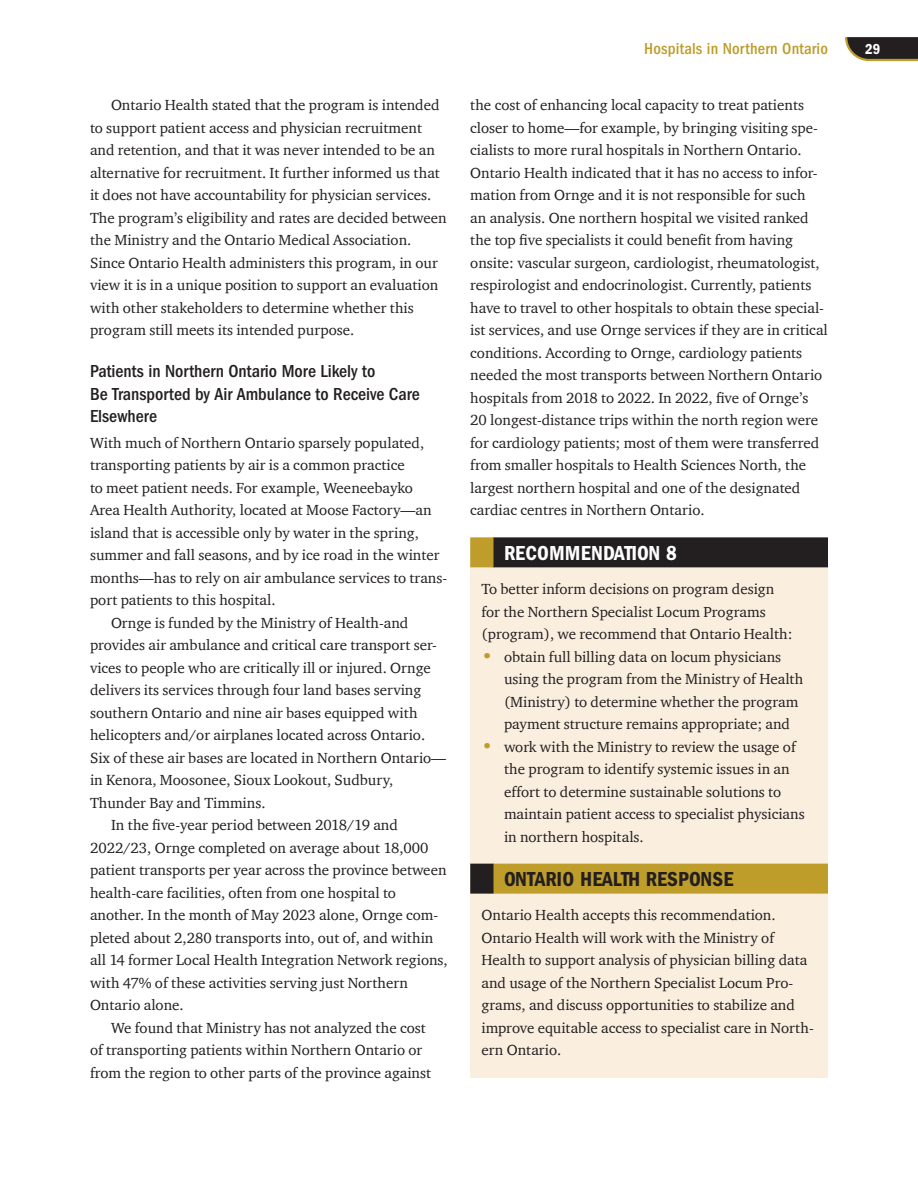
<style>
.page{position:relative;width:918px;height:1188px;background:#fff}
.page>*{position:absolute;margin:0;border:0;box-sizing:border-box;transform-origin:0 0}
.Response_head{font:21px "Franklin Gothic LT Pro Cn Dm";letter-spacing:-.01em;color:#231f20}
.Recommend_head{font:21px "Franklin Gothic LT Pro Cn Dm";letter-spacing:.01em;color:#fff}
.Head_5{font:500 condensed 18px/22.5px "Franklin Gothic LT Pro";color:#231f20}
.t1{font:500 condensed 16.5px "Franklin Gothic LT Pro";letter-spacing:.01em;color:#be9d2a}
.Body_text{font:15px/22.5px "Charter ITC";color:#231f20}
.Recommend_Response_f{font:15px/22.5px "Charter ITC";color:#231f20}
.Body_first{font:15px/22.5px "Charter ITC";color:#231f20}
.Rec_Resp_bullet_poin{font:15px/22.5px "Charter ITC";color:#231f20}
.t2{font:15px "Franklin Gothic LT Pro Cn Dm";color:#fff}
.s1{font-size:19.5px;color:#be9d2a}
</style>
<div class="page">
<svg style="left:845px;top:37px;width:73px;height:25px;background:#4a4439"></svg>
<div style="left:470px;top:538px;width:358px;height:47px;background:linear-gradient(to right,#faefdf,#faefdf)"></div>
<div style="left:493px;top:537px;width:335px;height:30px;background:#231f20"></div>
<div style="left:470px;top:537px;width:24px;height:30px;background:#be9d2a"></div>
<div style="left:470px;top:572px;width:358px;height:90px;background:#faefdf"></div>
<div style="left:470px;top:640px;width:358px;height:112px;background:#faefdf"></div>
<div style="left:470px;top:730px;width:358px;height:134px;background:#faefdf"></div>
<div style="left:470px;top:863px;width:358px;height:48px;background:#faefdf"></div>
<div style="left:493px;top:864px;width:335px;height:30px;background:#be9d2a"></div>
<div style="left:470px;top:864px;width:24px;height:30px;background:#231f20"></div>
<div style="left:470px;top:899px;width:358px;height:179px;background:#faefdf"></div>
<p class="Body_text" style="left:90px;top:94px;width:358px;text-indent:21px">Ontario Health stated that the program is intended to support patient access and physician recruitment and retention, and that it was never intended to be an alternative for recruitment. It further informed us that it does not have accountability for physician services.<br>The program’s eligibility and rates are decided between the Ministry and the Ontario Medical Association.<br>Since Ontario Health administers this program, in our view it is in a unique position to support an evaluation with other stakeholders to determine whether this program still meets its intended purpose.</p>
<h5 class="Head_5" style="left:90px;top:360px;width:331px">Patients in Northern Ontario More Likely to<br>Be Transported by Air Ambulance to Receive Care<br>Elsewhere</h5>
<p class="Body_first" style="left:90px;top:431px;width:359px">With much of Northern Ontario sparsely populated, transporting patients by air is a common practice<br>to meet patient needs. For example, Weeneebayko<br>Area Health Authority, located at Moose Factory—an island that is accessible only by water in the spring, summer and fall seasons, and by ice road in the winter months—has to rely on air ambulance services to trans&shy;port patients to this hospital.</p>
<p class="Body_text" style="left:90px;top:611px;width:358px;text-indent:21px">Ornge is funded by the Ministry of Health-and provides air ambulance and critical care transport ser&shy;vices to people who are critically ill or injured. Ornge delivers its services through four land bases serving southern Ontario and nine air bases equipped with helicopters and/or airplanes located across Ontario.<br>Six of these air bases are located in Northern Ontario— in Kenora, Moosonee, Sioux Lookout, Sudbury, Thunder Bay and Timmins.</p>
<p class="Body_text" style="left:90px;top:814px;width:359px;text-indent:21px">In the five-year period between 2018/19 and 2022/23, Ornge completed on average about 18,000 patient transports per year across the province between health-care facilities, often from one hospital to another. In the month of May 2023 alone, Ornge com&shy;pleted about 2,280 transports into, out of, and within all 14 former Local Health Integration Network regions, with 47% of these activities serving just Northern Ontario alone.</p>
<p class="Body_text" style="left:90px;top:1016px;width:343px;text-indent:21px">We found that Ministry has not analyzed the cost of transporting patients within Northern Ontario or from the region to other parts of the province against</p>
<p class="t1" style="left:644px;top:39px;width:185px">Hospitals in Northern Ontario</p>
<p class="t2" style="left:865px;top:40px;width:17px">29</p>
<p class="Body_text" style="left:470px;top:94px;width:359px">the cost of enhancing local capacity to treat patients closer to home—for example, by bringing visiting spe&shy;cialists to more rural hospitals in Northern Ontario.<br>Ontario Health indicated that it has no access to infor&shy;mation from Ornge and it is not responsible for such<br>an analysis. One northern hospital we visited ranked the top five specialists it could benefit from having onsite: vascular surgeon, cardiologist, rheumatologist, respirologist and endocrinologist. Currently, patients have to travel to other hospitals to obtain these special&shy;ist services, and use Ornge services if they are in critical conditions. According to Ornge, cardiology patients needed the most transports between Northern Ontario hospitals from 2018 to 2022. In 2022, five of Ornge’s 20 longest-distance trips within the north region were for cardiology patients; most of them were transferred from smaller hospitals to Health Sciences North, the largest northern hospital and one of the designated cardiac centres in Northern Ontario.</p>
<h2 class="Recommend_head" style="left:504px;top:541px;width:174px">RECOMMENDATION 8</h2>
<p class="Recommend_Response_f" style="left:482px;top:577px;width:313px">To better inform decisions on program design for the Northern Specialist Locum Programs (program), we recommend that Ontario Health:</p>
<p class="Rec_Resp_bullet_poin" style="left:504px;top:645px;width:301px;text-indent:-22px"><span class="s1">•</span> obtain full billing data on locum physicians using the program from the Ministry of Health (Ministry) to determine whether the program payment structure remains appropriate; and</p>
<p class="Rec_Resp_bullet_poin" style="left:504px;top:735px;width:302px;text-indent:-22px"><span class="s1">•</span> work with the Ministry to review the usage of the program to identify systemic issues in an effort to determine sustainable solutions to maintain patient access to specialist physicians in northern hospitals.</p>
<h2 class="Response_head" style="left:504px;top:867px;width:231px">ONTARIO HEALTH RESPONSE</h2>
<p class="Recommend_Response_f" style="left:482px;top:904px;width:334px">Ontario Health accepts this recommendation.<br>Ontario Health will work with the Ministry of Health to support analysis of physician billing data and usage of the Northern Specialist Locum Pro&shy;grams, and discuss opportunities to stabilize and improve equitable access to specialist care in North&shy;ern Ontario.</p>
</div>
